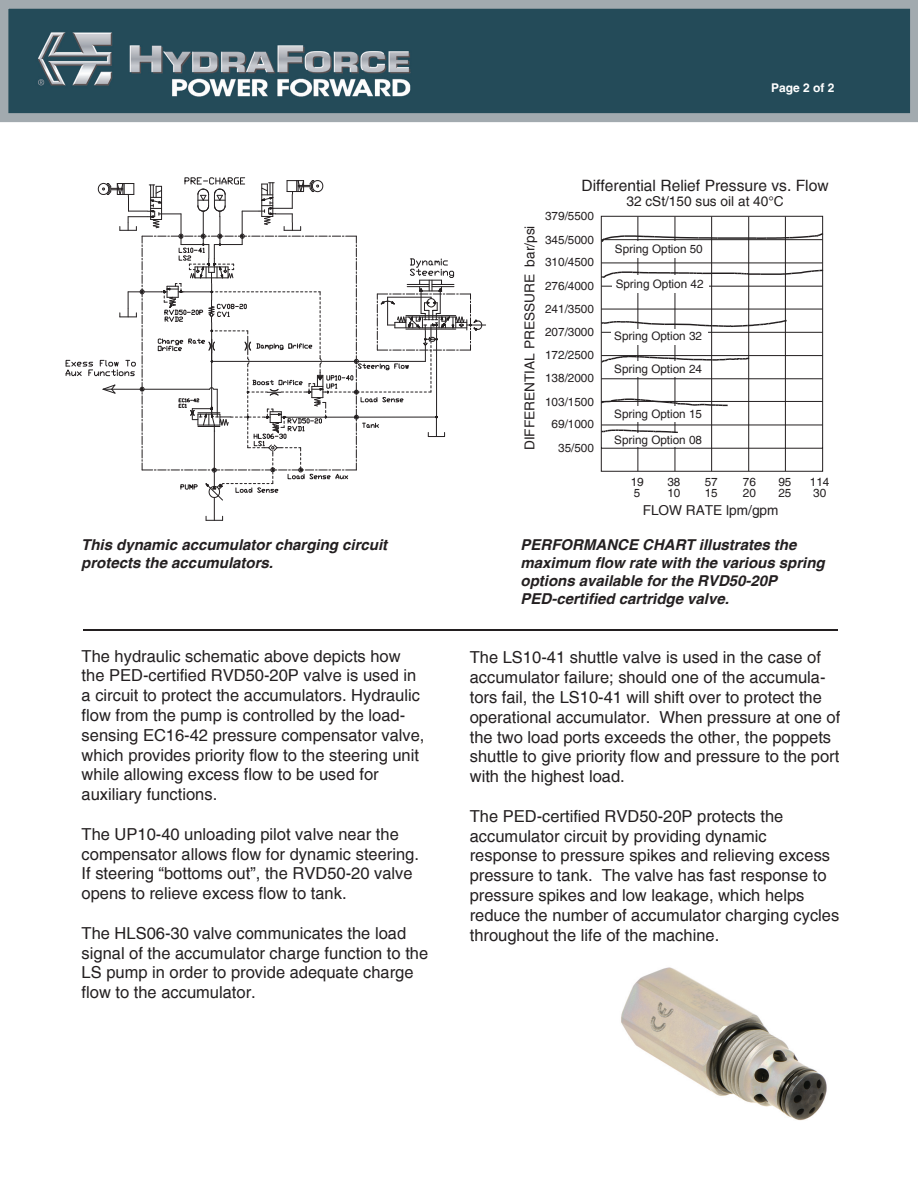
<style>
.page{position:relative;width:918px;height:1188px;background:#fff}
.page>*{position:absolute;margin:0;border:0;box-sizing:border-box;transform-origin:0 0}
.t1{font:16.5px/19.8px "Helvetica";color:#231f20}
.t2{font:15.6px "Helvetica";color:#231f20}
.t3{font:italic 700 15px/18px "Helvetica";color:#231f20}
.t4{font:13.65px "Helvetica";color:#231f20}
.t5{font:700 12px "Helvetica";color:#fff}
.t6{font:11.7px/11.7px "Helvetica";color:#231f20}
</style>
<div class="page">
<svg style="left:65px;top:177px;width:421px;height:344px"></svg>
<svg style="left:601px;top:216px;width:222px;height:256px"></svg>
<hr style="left:601px;top:378px;width:222px;height:1px;background:#231f20">
<hr style="left:601px;top:401px;width:222px;height:1px;background:#231f20">
<svg style="left:600px;top:429px;width:79px;height:5px"></svg>
<svg style="left:600px;top:398px;width:129px;height:9px"></svg>
<svg style="left:600px;top:355px;width:151px;height:9px"></svg>
<svg style="left:601px;top:319px;width:187px;height:9px"></svg>
<svg style="left:600px;top:269px;width:224px;height:10px"></svg>
<svg style="left:600px;top:232px;width:224px;height:10px"></svg>
<div style="left:612px;top:242px;width:94px;height:16px;background:#fff"></div>
<div style="left:612px;top:276px;width:97px;height:17px;background:#fff"></div>
<div style="left:611px;top:329px;width:96px;height:16px;background:#fff"></div>
<div style="left:611px;top:361px;width:95px;height:16px;background:#fff"></div>
<div style="left:610px;top:406px;width:96px;height:16px;background:#fff"></div>
<div style="left:611px;top:433px;width:95px;height:14px;background:#fff"></div>
<hr style="left:83px;top:629px;width:755px;height:1px;background:#231f20">
<img style="left:621px;top:967px;width:206px;height:154px">
<svg style="left:0;top:0;width:918px;height:122px;background:#3d5e6a"></svg>
<img style="left:28px;top:30px;width:386px;height:67px">
<p class="t3" style="left:81px;top:536px;width:307px">This dynamic accumulator charging circuit protects the accumulators.</p>
<p class="t1" style="left:82px;top:646px;width:344px">The hydraulic schematic above depicts how the PED-certified RVD50-20P valve is used in a circuit to protect the accumulators. Hydraulic flow from the pump is controlled by the load&shy;sensing EC16-42 pressure compensator valve, which provides priority flow to the steering unit while allowing excess flow to be used for auxiliary functions.</p>
<p class="t1" style="left:82px;top:824px;width:339px">The UP10-40 unloading pilot valve near the compensator allows flow for dynamic steering.<br>If steering “bottoms out”, the RVD50-20 valve opens to relieve excess flow to tank.</p>
<p class="t1" style="left:82px;top:923px;width:348px">The HLS06-30 valve communicates the load signal of the accumulator charge function to the LS pump in order to provide adequate charge flow to the accumulator.</p>
<p class="t5" style="left:771px;top:81px;width:65px">Page 2 of 2</p>
<p class="t2" style="left:581px;top:176px;width:249px">Differential Relief Pressure vs. Flow</p>
<p class="t4" style="left:626px;top:194px;width:159px">32 cSt/150 sus oil at 40°C</p>
<p class="t4" style="left:522px;top:450px;width:226px;rotate:-90deg">DIFFERENTIAL PRESSURE bar/psi</p>
<p class="t6" style="left:545px;top:210px;width:50px">379/5500</p>
<p class="t6" style="left:545px;top:234px;width:50px">345/5000</p>
<p class="t6" style="left:545px;top:256px;width:50px">310/4500</p>
<p class="t6" style="left:545px;top:280px;width:50px">276/4000</p>
<p class="t6" style="left:545px;top:303px;width:50px">241/3500</p>
<p class="t6" style="left:545px;top:321px;width:50px;line-height:23.1px;text-align:center">207/3000<br>172/2500<br>138/2000<br>103/1500<br>69/1000</p>
<p class="t6" style="left:558px;top:442px;width:37px">35/500</p>
<p class="t6" style="left:615px;top:243px;width:89px">Spring Option 50</p>
<p class="t6" style="left:616px;top:278px;width:89px">Spring Option 42</p>
<p class="t6" style="left:614px;top:330px;width:89px">Spring Option 32</p>
<p class="t6" style="left:614px;top:363px;width:89px">Spring Option 24</p>
<p class="t6" style="left:614px;top:408px;width:89px">Spring Option 15</p>
<p class="t6" style="left:614px;top:434px;width:89px">Spring Option 08</p>
<p class="t6" style="left:631px;top:476px;width:15px">19<br>5</p>
<p class="t6" style="left:667px;top:476px;width:15px">38<br>10</p>
<p class="t6" style="left:705px;top:476px;width:15px">57<br>15</p>
<p class="t6" style="left:743px;top:476px;width:15px">76<br>20</p>
<p class="t6" style="left:778px;top:476px;width:15px">95<br>25</p>
<p class="t6" style="left:810px;top:476px;width:21px">114<br>30</p>
<p class="t4" style="left:643px;top:502px;width:137px">FLOW RATE lpm/gpm</p>
<p class="t3" style="left:521px;top:536px;width:306px">PERFORMANCE CHART illustrates the maximum flow rate with the various spring options available for the RVD50-20P PED-certified cartridge valve.</p>
<p class="t1" style="left:470px;top:648px;width:372px">The LS10-41 shuttle valve is used in the case of accumulator failure; should one of the accumula&shy;tors fail, the LS10-41 will shift over to protect the operational accumulator. When pressure at one of the two load ports exceeds the other, the poppets shuttle to give priority flow and pressure to the port with the highest load.</p>
<p class="t1" style="left:470px;top:806px;width:371px">The PED-certified RVD50-20P protects the accumulator circuit by providing dynamic<br>response to pressure spikes and relieving excess pressure to tank. The valve has fast response to pressure spikes and low leakage, which helps reduce the number of accumulator charging cycles throughout the life of the machine.</p>
</div>
